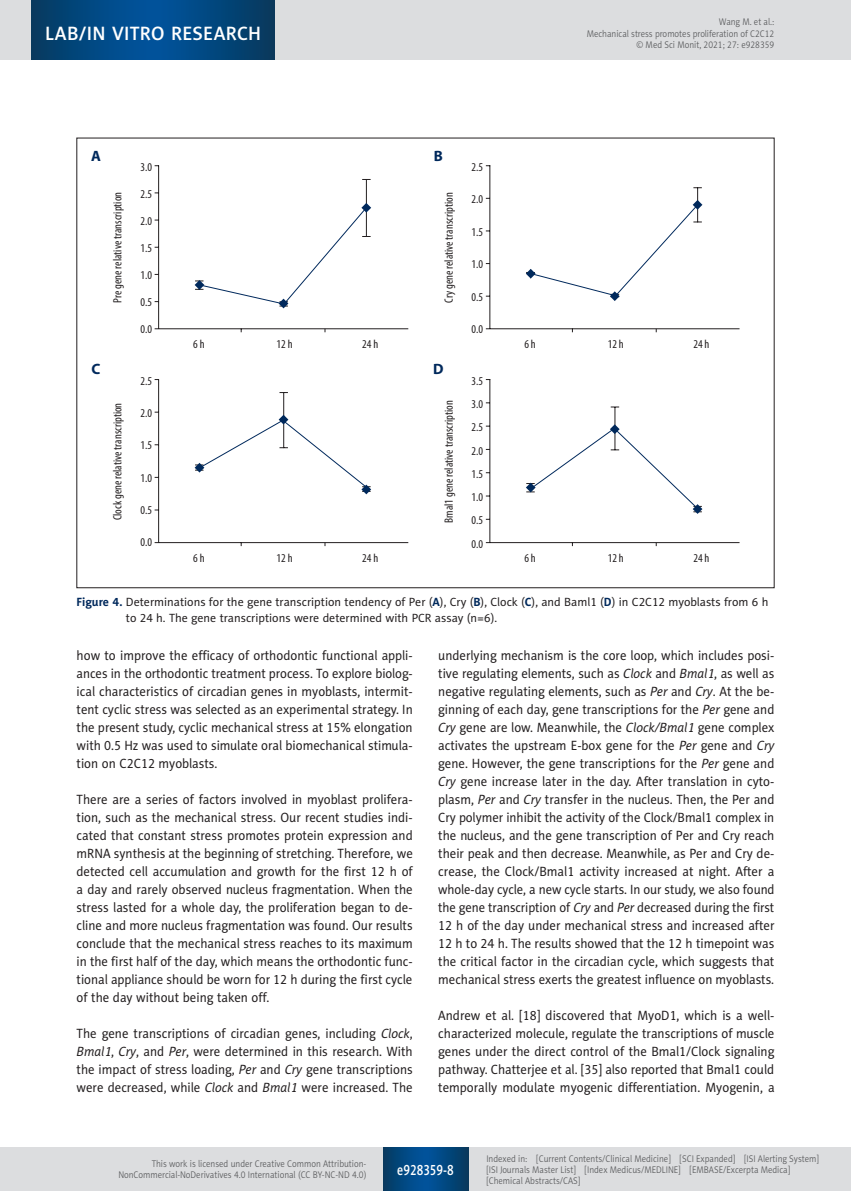
<style>
.page{position:relative;width:851px;height:1191px;background:#fff}
.page>*{position:absolute;margin:0;border:0;box-sizing:border-box;transform-origin:0 0}
.t1{font:19.5px "Naomi Sans EFN Medium";letter-spacing:.015em;color:#fff}
.t2{font:15px "Naomi Sans EFN Medium";color:#fff;scale:.8 1}
.t3{font:700 15px "Myriad Pro";color:#00295c}
.MSM_Body{font:13.5px/18px "Naomi Sans EFN";color:#231f20;text-align:justify;scale:.95 1}
.t4{font:condensed 12px/23.2px "Myriad Pro";color:#231f20;text-align:justify}
.MSM_Rycina_tytul{font:12px/15.8px "Naomi Sans EFN";color:#231f20}
.t5{font:9.75px/11.2px "Naomi Sans EFN Light";color:#57585a;text-align:right;scale:.9 1}
.s1{font-weight:700;color:#00295c}
.s2{font-style:italic}
</style>
<div class="page">
<hr style="left:155px;top:328px;width:253px;height:1px;background:#231f20">
<hr style="left:158px;top:165px;width:1px;height:164px;background:#231f20">
<hr style="left:366px;top:179px;width:1px;height:58px;background:#231f20">
<svg style="left:195px;top:203px;width:176px;height:105px"></svg>
<hr style="left:486px;top:328px;width:253px;height:1px;background:#231f20">
<hr style="left:489px;top:165px;width:1px;height:164px;background:#231f20">
<hr style="left:697px;top:188px;width:1px;height:34px;background:#231f20">
<svg style="left:526px;top:200px;width:176px;height:101px"></svg>
<hr style="left:155px;top:542px;width:253px;height:1px;background:#231f20">
<hr style="left:158px;top:379px;width:1px;height:163px;background:#231f20">
<hr style="left:283px;top:392px;width:1px;height:56px;background:#231f20">
<hr style="left:486px;top:542px;width:253px;height:1px;background:#231f20">
<hr style="left:489px;top:379px;width:1px;height:163px;background:#231f20">
<hr style="left:614px;top:407px;width:1px;height:43px;background:#231f20">
<svg style="left:526px;top:424px;width:176px;height:90px"></svg>
<svg style="left:195px;top:415px;width:176px;height:79px"></svg>
<div style="left:0;top:1148px;width:850px;height:43px;background:#dcdddf"></div>
<svg style="left:383px;top:1147px;width:85px;height:43px;background:#02477e"></svg>
<div style="left:0;top:0;width:850px;height:60px;background:#dcdddf"></div>
<hr style="left:850px;top:0;width:1px;height:60px;background:#dcdddf">
<svg style="left:32px;top:0;width:242px;height:60px;background:#02477f"></svg>
<h1 class="t1" style="left:45px;top:22px;width:217px">LAB/IN VITRO RESEARCH</h1>
<p class="t5" style="left:586px;top:16px;width:210px">Wang M. et al.:<br>Mechanical stress promotes proliferation of C2C12 © Med Sci Monit, 2021; 27: e928359</p>
<p class="t3" style="left:91px;top:147px;width:11px">A</p>
<p class="t4" style="left:106px;top:303px;width:112px;rotate:-90deg">Pre gene relative transcription</p>
<p class="t4" style="left:140px;top:155px;width:13px">3.0</p>
<p class="t4" style="left:140px;top:182px;width:13px">2.5</p>
<p class="t4" style="left:140px;top:209px;width:13px">2.0</p>
<p class="t4" style="left:140px;top:236px;width:13px">1.5</p>
<p class="t4" style="left:140px;top:263px;width:13px">1.0</p>
<p class="t4" style="left:140px;top:290px;width:13px">0.5</p>
<p class="t4" style="left:140px;top:317px;width:13px">0.0</p>
<p class="t3" style="left:433px;top:147px;width:11px">B</p>
<p class="t4" style="left:437px;top:303px;width:112px;rotate:-90deg">Cry gene relative transcription</p>
<p class="t4" style="left:471px;top:155px;width:13px">2.5</p>
<p class="t4" style="left:471px;top:188px;width:13px">2.0</p>
<p class="t4" style="left:471px;top:220px;width:13px">1.5</p>
<p class="t4" style="left:471px;top:252px;width:13px">1.0</p>
<p class="t4" style="left:471px;top:285px;width:13px">0.5</p>
<p class="t4" style="left:471px;top:317px;width:13px">0.0</p>
<p class="t4" style="left:193px;top:332px;width:13px">6 h</p>
<p class="t4" style="left:276px;top:332px;width:17px">12 h</p>
<p class="t4" style="left:362px;top:332px;width:17px">24 h</p>
<p class="t4" style="left:524px;top:332px;width:13px">6 h</p>
<p class="t4" style="left:607px;top:332px;width:17px">12 h</p>
<p class="t4" style="left:693px;top:332px;width:17px">24 h</p>
<p class="t3" style="left:91px;top:359px;width:10px">C</p>
<p class="t3" style="left:433px;top:359px;width:12px">D</p>
<p class="t4" style="left:106px;top:520px;width:119px;rotate:-90deg">Clock gene relative transcription</p>
<p class="t4" style="left:140px;top:369px;width:13px">2.5</p>
<p class="t4" style="left:140px;top:401px;width:13px">2.0</p>
<p class="t4" style="left:140px;top:433px;width:13px">1.5</p>
<p class="t4" style="left:140px;top:466px;width:13px">1.0</p>
<p class="t4" style="left:140px;top:498px;width:13px">0.5</p>
<p class="t4" style="left:140px;top:530px;width:13px">0.0</p>
<p class="t4" style="left:437px;top:522px;width:124px;rotate:-90deg">Bmal1 gene relative transcription</p>
<p class="t4" style="left:471px;top:369px;width:13px">3.5<br>3.0<br>2.5<br>2.0<br>1.5<br>1.0<br>0.5<br>0.0</p>
<p class="t4" style="left:193px;top:546px;width:13px">6 h</p>
<p class="t4" style="left:276px;top:546px;width:17px">12 h</p>
<p class="t4" style="left:362px;top:546px;width:17px">24 h</p>
<p class="t4" style="left:524px;top:546px;width:13px">6 h</p>
<p class="t4" style="left:607px;top:546px;width:17px">12 h</p>
<p class="t4" style="left:693px;top:546px;width:17px">24 h</p>
<p class="MSM_Rycina_tytul" style="left:126px;top:594px;width:644px;text-indent:-49px"><span class="s1">Figure 4.</span> Determinations for the gene transcription tendency of Per (<span class="s1">A</span>), Cry (<span class="s1">B</span>), Clock (<span class="s1">C</span>), and Baml1 (<span class="s1">D</span>) in C2C12 myoblasts from 6 h to 24 h. The gene transcriptions were determined with PCR assay (n=6).</p>
<p class="MSM_Body" style="left:77px;top:646px;width:355px">how to improve the efficacy of orthodontic functional appli&shy;ances in the orthodontic treatment process. To explore biolog&shy;ical characteristics of circadian genes in myoblasts, intermit&shy;tent cyclic stress was selected as an experimental strategy. In the present study, cyclic mechanical stress at 15% elongation with 0.5 Hz was used to simulate oral biomechanical stimula&shy;tion on C2C12 myoblasts.</p>
<p class="MSM_Body" style="left:77px;top:790px;width:355px">There are a series of factors involved in myoblast prolifera&shy;tion, such as the mechanical stress. Our recent studies indi&shy;cated that constant stress promotes protein expression and mRNA synthesis at the beginning of stretching. Therefore, we detected cell accumulation and growth for the first 12 h of a day and rarely observed nucleus fragmentation. When the stress lasted for a whole day, the proliferation began to de&shy;cline and more nucleus fragmentation was found. Our results conclude that the mechanical stress reaches to its maximum in the first half of the day, which means the orthodontic func&shy;tional appliance should be worn for 12 h during the first cycle of the day without being taken off.</p>
<p class="MSM_Body" style="left:77px;top:1024px;width:355px">The gene transcriptions of circadian genes, including <span class="s2">Clock</span>, <span class="s2">Bmal1</span>, <span class="s2">Cry</span>, and <span class="s2">Per</span>, were determined in this research. With the impact of stress loading, <span class="s2">Per</span> and <span class="s2">Cry</span> gene transcriptions were decreased, while <span class="s2">Clock</span> and <span class="s2">Bmal1</span> were increased. The</p>
<p class="MSM_Body" style="left:438px;top:646px;width:355px">underlying mechanism is the core loop, which includes posi&shy;tive regulating elements, such as <span class="s2">Clock</span> and <span class="s2">Bmal1</span>, as well as negative regulating elements, such as <span class="s2">Per</span> and <span class="s2">Cry</span>. At the be&shy;ginning of each day, gene transcriptions for the <span class="s2">Per</span> gene and <span class="s2">Cry</span> gene are low. Meanwhile, the <span class="s2">Clock/Bmal1</span> gene complex activates the upstream E-box gene for the <span class="s2">Per</span> gene and <span class="s2">Cry </span>gene. However, the gene transcriptions for the <span class="s2">Per</span> gene and <span class="s2">Cry</span> gene increase later in the day. After translation in cyto&shy;plasm, <span class="s2">Per</span> and <span class="s2">Cry</span> transfer in the nucleus. Then, the Per and Cry polymer inhibit the activity of the Clock/Bmal1 complex in the nucleus, and the gene transcription of Per and Cry reach their peak and then decrease. Meanwhile, as Per and Cry de&shy;crease, the Clock/Bmal1 activity increased at night. After a whole-day cycle, a new cycle starts. In our study, we also found the gene transcription of <span class="s2">Cry</span> and <span class="s2">Per</span> decreased during the first 12 h of the day under mechanical stress and increased after 12 h to 24 h. The results showed that the 12 h timepoint was the critical factor in the circadian cycle, which suggests that mechanical stress exerts the greatest influence on myoblasts.</p>
<p class="MSM_Body" style="left:438px;top:1006px;width:355px">Andrew et al. [18] discovered that MyoD1, which is a well&shy;characterized molecule, regulate the transcriptions of muscle genes under the direct control of the Bmal1/Clock signaling pathway. Chatterjee et al. [35] also reported that Bmal1 could temporally modulate myogenic differentiation. Myogenin, a</p>
<p class="t5" style="left:118px;top:1158px;width:277px">This work is licensed under Creative Common Attribution-<br>NonCommercial-NoDerivatives 4.0 International (CC BY-NC-ND 4.0)</p>
<p class="t2" style="left:397px;top:1160px;width:72px">e928359-8</p>
<p class="t5" style="left:486px;top:1152px;width:371px;text-align:left">Indexed in: [Current Contents/Clinical Medicine] [SCI Expanded] [ISI Alerting System] [ISI Journals Master List] [Index Medicus/MEDLINE] [EMBASE/Excerpta Medica] [Chemical Abstracts/CAS]</p>
</div>
